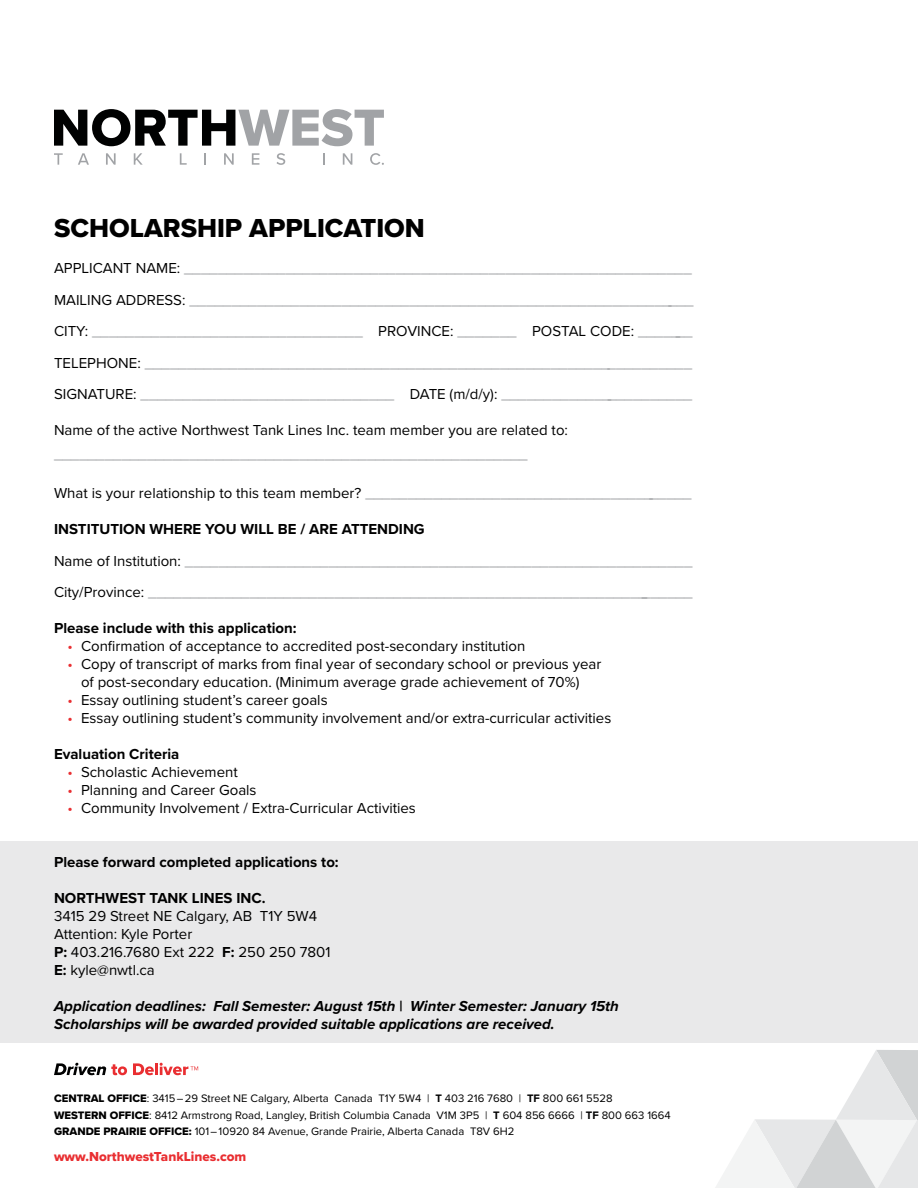
<style>
.page{position:relative;width:918px;height:1188px;background:#fff}
.page>*{position:absolute;margin:0;border:0;box-sizing:border-box;transform-origin:0 0}
.t1{font:27px "Proxima Nova Extrabld";color:#000}
.t2{font:15px/18px "Proxima Nova";color:#000;text-align:center}
.t3{font:15px/31.5px "Proxima Nova";color:#939598}
.t4{font:italic 700 15px/18px "Proxima Nova";color:#000}
.t5{font:700 15px "Proxima Nova";color:#000}
.t6{font:13.5px "Proxima Nova Extrabld";color:#e92e31}
.t7{font:11.25px/16.5px "Proxima Nova";color:#000}
.s1{color:#000}
.s2{color:#939598}
.s3{font-weight:700;color:#000}
.s4{color:#e92e31}
.s5{font-weight:700}
.s6{font-family:"Proxima Nova Extrabld"}
</style>
<div class="page">
<svg style="left:54px;top:109px;width:330px;height:37px"></svg>
<svg style="left:54px;top:153px;width:9px;height:12px"></svg>
<svg style="left:78px;top:153px;width:11px;height:12px"></svg>
<svg style="left:106px;top:153px;width:10px;height:12px"></svg>
<svg style="left:134px;top:153px;width:9px;height:12px"></svg>
<svg style="left:180px;top:153px;width:7px;height:12px"></svg>
<svg style="left:204px;top:153px;width:2px;height:12px"></svg>
<svg style="left:224px;top:153px;width:10px;height:12px"></svg>
<svg style="left:252px;top:153px;width:7px;height:12px"></svg>
<svg style="left:277px;top:153px;width:8px;height:12px"></svg>
<svg style="left:323px;top:153px;width:2px;height:12px"></svg>
<svg style="left:343px;top:153px;width:9px;height:12px"></svg>
<svg style="left:370px;top:153px;width:14px;height:12px"></svg>
<svg style="left:54px;top:1063px;width:73px;height:12px"></svg>
<svg style="left:133px;top:1063px;width:65px;height:12px"></svg>
<svg style="left:716px;top:1050px;width:202px;height:138px"></svg>
<div style="left:0;top:842px;width:918px;height:201px;background:#e9e9ea"></div>
<h1 class="t1" style="left:54px;top:208px;width:372px">SCHOLARSHIP APPLICATION</h1>
<p class="t3" style="left:54px;top:252px;width:641px"><span class="s1">APPLICANT NAME:</span> ____________________________________________________________ <span class="s1">MAILING ADDRESS:</span> ____________________________________________________________ <span class="s1">CITY:</span> ________________________________ <span class="s1">PROVINCE:</span> _______ <span class="s1">POSTAL CODE:</span> _______ <span class="s1">TELEPHONE:</span> _________________________________________________________________ <span class="s1">SIGNATURE:</span> ______________________________ <span class="s1">DATE (m/d/y):</span> _______________________</p>
<p class="t2" style="left:54px;top:420px;width:516px">Name of the active Northwest Tank Lines Inc. team member you are related to:</p>
<p class="t3" style="left:54px;top:438px;width:475px">________________________________________________________</p>
<p class="t2" style="left:54px;top:483px;width:639px">What is your relationship to this team member? <span class="s2">_______________________________________</span></p>
<p class="t3" style="left:54px;top:513px;width:640px"><span class="s3">INSTITUTION WHERE YOU WILL BE / ARE ATTENDING<br></span><span class="s1">Name of Institution:</span> ____________________________________________________________<br><span class="s1">City/Province:</span> _________________________________________________________________</p>
<p class="t5" style="left:54px;top:617px;width:244px">Please include with this application:</p>
<p class="t2" style="left:68px;top:636px;width:459px"><span class="s4">•</span> Confirmation of acceptance to accredited post-secondary institution</p>
<p class="t2" style="left:68px;top:654px;width:535px"><span class="s4">•</span> Copy of transcript of marks from final year of secondary school or previous year of post-secondary education. (Minimum average grade achievement of 70%)</p>
<p class="t2" style="left:68px;top:690px;width:262px"><span class="s4">•</span> Essay outlining student’s career goals</p>
<p class="t2" style="left:68px;top:708px;width:545px"><span class="s4">•</span> Essay outlining student’s community involvement and/or extra-curricular activities</p>
<p class="t5" style="left:54px;top:743px;width:127px">Evaluation Criteria</p>
<p class="t2" style="left:68px;top:762px;width:172px"><span class="s4">•</span> Scholastic Achievement</p>
<p class="t2" style="left:68px;top:780px;width:191px"><span class="s4">•</span> Planning and Career Goals</p>
<p class="t2" style="left:68px;top:798px;width:350px"><span class="s4">•</span> Community Involvement / Extra-Curricular Activities</p>
<p class="t5" style="left:54px;top:851px;width:286px">Please forward completed applications to:</p>
<p class="t5" style="left:54px;top:887px;width:213px">NORTHWEST TANK LINES INC.</p>
<p class="t2" style="left:54px;top:906px;width:278px;text-align:left">3415 29 Street NE Calgary, AB T1Y 5W4<br>Attention: Kyle Porter<br><span class="s5">P:</span> 403.216.7680 Ext 222 <span class="s5">F:</span> 250 250 7801<br><span class="s5">E:</span> kyle@nwtl.ca</p>
<p class="t4" style="left:54px;top:997px;width:566px">Application deadlines: Fall Semester: August 15th | Winter Semester: January 15th<br>Scholarships will be awarded provided suitable applications are received.</p>
<p class="t7" style="left:54px;top:1090px;width:618px"><span class="s6">CENTRAL OFFICE</span>: 3415 – 29 Street NE Calgary, Alberta Canada T1Y 5W4 | <span class="s5">T</span> 403 216 7680 | <span class="s5">TF</span> 800 661 5528<br><span class="s6">WESTERN OFFICE</span>: 8412 Armstrong Road, Langley, British Columbia Canada V1M 3P5 | <span class="s5">T</span> 604 856 6666 | <span class="s5">TF</span> 800 663 1664<br><span class="s6">GRANDE PRAIRIE OFFICE:</span> 101 – 10920 84 Avenue, Grande Prairie, Alberta Canada T8V 6H2</p>
<p class="t6" style="left:54px;top:1146px;width:194px">www.NorthwestTankLines.com</p>
</div>
